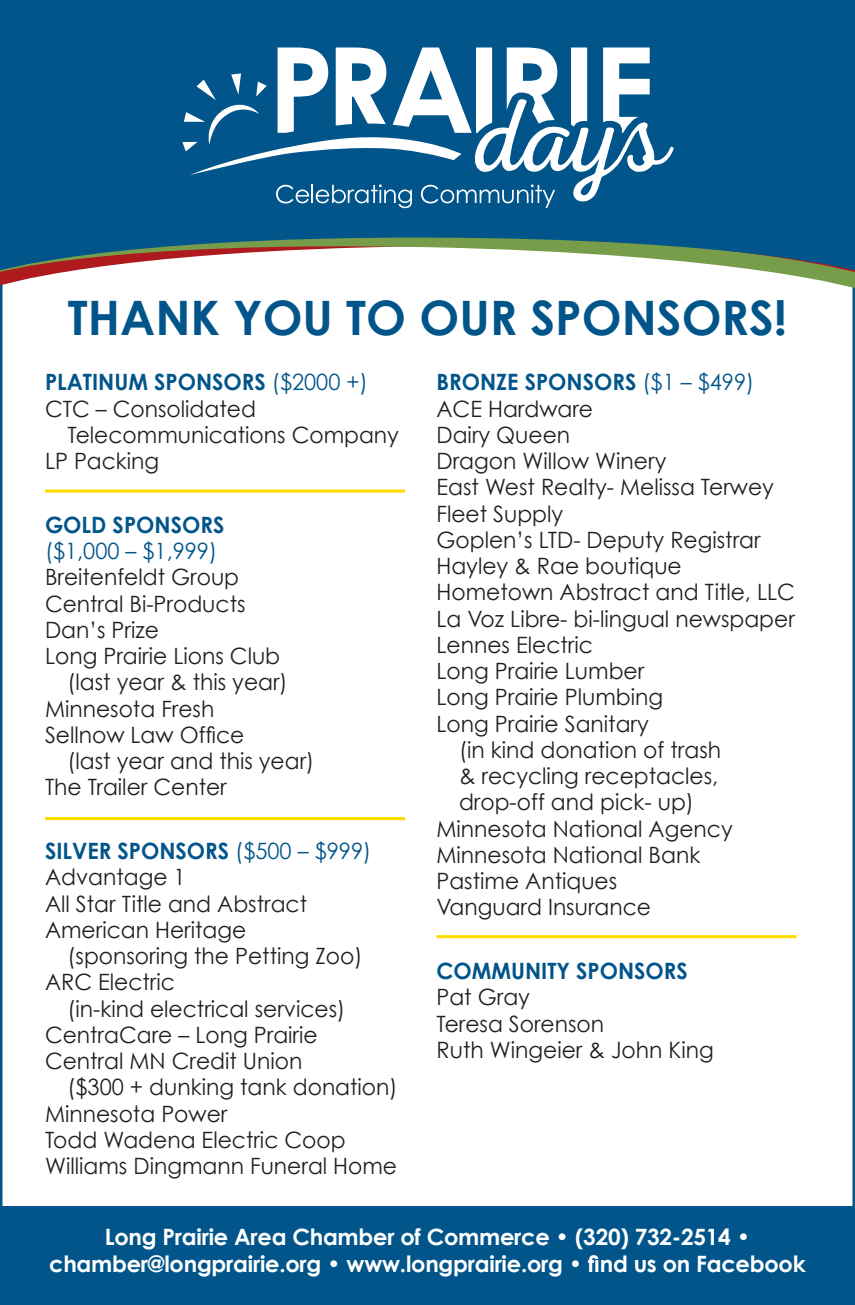
<style>
.page{position:relative;width:855px;height:1305px;background:#fff}
.page>*{position:absolute;margin:0;border:0;box-sizing:border-box;transform-origin:0 0}
.t1{font:104.25px "Nexa Rust Script L 0";color:#fff}
.t2{font:700 47.5px "Century Gothic";color:#01558a}
.t3{font:22.5px/26.2px "Century Gothic";color:#231f20}
.t4{font:700 22.5px/27px "Century Gothic";letter-spacing:-.01em;color:#fff;text-align:center}
.t5{font:700 22.5px/26.2px "Century Gothic";color:#01558a}
.t6{font:22.5px "Century Gothic";color:#01558a}
.s1{font-weight:400}
.s2{font-weight:400;color:#231f20}
.s3{font-weight:700;color:#01558a}
.s4{color:#01558a}
</style>
<div class="page">
<svg style="left:0;top:272px;width:855px;height:26px"></svg>
<svg style="left:0;top:0;width:855px;height:272px;background:#19628d"></svg>
<svg style="left:276px;top:184px;width:136px;height:24px;background:#3577a1"></svg>
<svg style="left:421px;top:184px;width:134px;height:24px;background:#2c729d"></svg>
<svg style="left:507px;top:48px;width:50px;height:76px"></svg>
<svg style="left:571px;top:48px;width:16px;height:79px"></svg>
<svg style="left:603px;top:48px;width:47px;height:85px"></svg>
<svg style="left:182px;top:48px;width:310px;height:127px"></svg>
<div style="left:0;top:1207px;width:855px;height:98px;background:#01558a"></div>
<hr style="left:45px;top:490px;width:360px;height:3px;background:#ffdc01">
<hr style="left:45px;top:817px;width:360px;height:3px;background:#ffdc01">
<hr style="left:437px;top:935px;width:360px;height:3px;background:#ffdc01">
<h1 class="t1" style="left:477px;top:80px;width:192px">days</h1>
<h2 class="t2" style="left:68px;top:288px;width:721px">THANK YOU TO OUR SPONSORS!</h2>
<p class="t5" style="left:45px;top:368px;width:324px">PLATINUM SPONSORS <span class="s1">($2000 +)<br></span><span class="s2">CTC – Consolidated</span></p>
<p class="t3" style="left:45px;top:421px;width:356px;text-indent:23px">Telecommunications Company<br>LP Packing</p>
<p class="t5" style="left:45px;top:511px;width:181px">GOLD SPONSORS</p>
<p class="t6" style="left:45px;top:537px;width:174px">($1,000 – $1,999)</p>
<p class="t3" style="left:45px;top:564px;width:196px">Breitenfeldt Group</p>
<p class="t3" style="left:45px;top:590px;width:202px">Central Bi-Products</p>
<p class="t3" style="left:45px;top:616px;width:115px">Dan’s Prize</p>
<p class="t3" style="left:45px;top:642px;width:237px">Long Prairie Lions Club</p>
<p class="t3" style="left:68px;top:669px;width:222px">(last year &amp; this year)</p>
<p class="t3" style="left:45px;top:695px;width:171px">Minnesota Fresh</p>
<p class="t3" style="left:45px;top:721px;width:201px">Sellnow Law Office</p>
<p class="t3" style="left:68px;top:747px;width:248px">(last year and this year)</p>
<p class="t3" style="left:45px;top:774px;width:183px">The Trailer Center</p>
<p class="t3" style="left:45px;top:837px;width:328px"><span class="s3">SILVER SPONSORS</span> <span class="s4">($500 – $999)<br></span>Advantage 1<br>All Star Title and Abstract<br>American Heritage</p>
<p class="t3" style="left:45px;top:942px;width:319px;text-indent:23px">(sponsoring the Petting Zoo)<br>ARC Electric</p>
<p class="t3" style="left:45px;top:995px;width:302px;text-indent:23px">(in-kind electrical services)<br>CentraCare – Long Prairie<br>Central MN Credit Union</p>
<p class="t3" style="left:45px;top:1074px;width:354px;text-indent:23px">($300 + dunking tank donation)<br>Minnesota Power<br>Todd Wadena Electric Coop<br>Williams Dingmann Funeral Home</p>
<p class="t5" style="left:436px;top:368px;width:319px">BRONZE SPONSORS <span class="s1">($1 – $499)</span></p>
<p class="t3" style="left:436px;top:395px;width:158px">ACE Hardware</p>
<p class="t3" style="left:436px;top:421px;width:135px">Dairy Queen</p>
<p class="t3" style="left:436px;top:448px;width:231px">Dragon Willow Winery</p>
<p class="t3" style="left:436px;top:474px;width:339px">East West Realty- Melissa Terwey</p>
<p class="t3" style="left:436px;top:500px;width:128px">Fleet Supply</p>
<p class="t3" style="left:436px;top:526px;width:326px">Goplen’s LTD- Deputy Registrar</p>
<p class="t3" style="left:436px;top:553px;width:247px">Hayley &amp; Rae boutique</p>
<p class="t3" style="left:436px;top:579px;width:360px">Hometown Abstract and Title, LLC</p>
<p class="t3" style="left:436px;top:605px;width:360px">La Voz Libre- bi-lingual newspaper</p>
<p class="t3" style="left:436px;top:631px;width:158px">Lennes Electric</p>
<p class="t3" style="left:436px;top:658px;width:209px">Long Prairie Lumber</p>
<p class="t3" style="left:436px;top:684px;width:228px">Long Prairie Plumbing</p>
<p class="t3" style="left:436px;top:710px;width:214px">Long Prairie Sanitary</p>
<p class="t3" style="left:459px;top:736px;width:264px">(in kind donation of trash</p>
<p class="t3" style="left:459px;top:762px;width:261px">&amp; recycling receptacles,</p>
<p class="t3" style="left:459px;top:789px;width:237px">drop-off and pick- up)</p>
<p class="t3" style="left:437px;top:815px;width:298px">Minnesota National Agency</p>
<p class="t3" style="left:437px;top:841px;width:265px">Minnesota National Bank</p>
<p class="t3" style="left:437px;top:867px;width:182px">Pastime Antiques</p>
<p class="t3" style="left:437px;top:894px;width:216px">Vanguard Insurance</p>
<p class="t5" style="left:437px;top:957px;width:253px">COMMUNITY SPONSORS</p>
<p class="t3" style="left:437px;top:984px;width:279px">Pat Gray<br>Teresa Sorenson<br>Ruth Wingeier &amp; John King</p>
<p class="t4" style="left:49px;top:1223px;width:758px">Long Prairie Area Chamber of Commerce • (320) 732-2514 • chamber@longprairie.org • www.longprairie.org • find us on Facebook</p>
</div>
